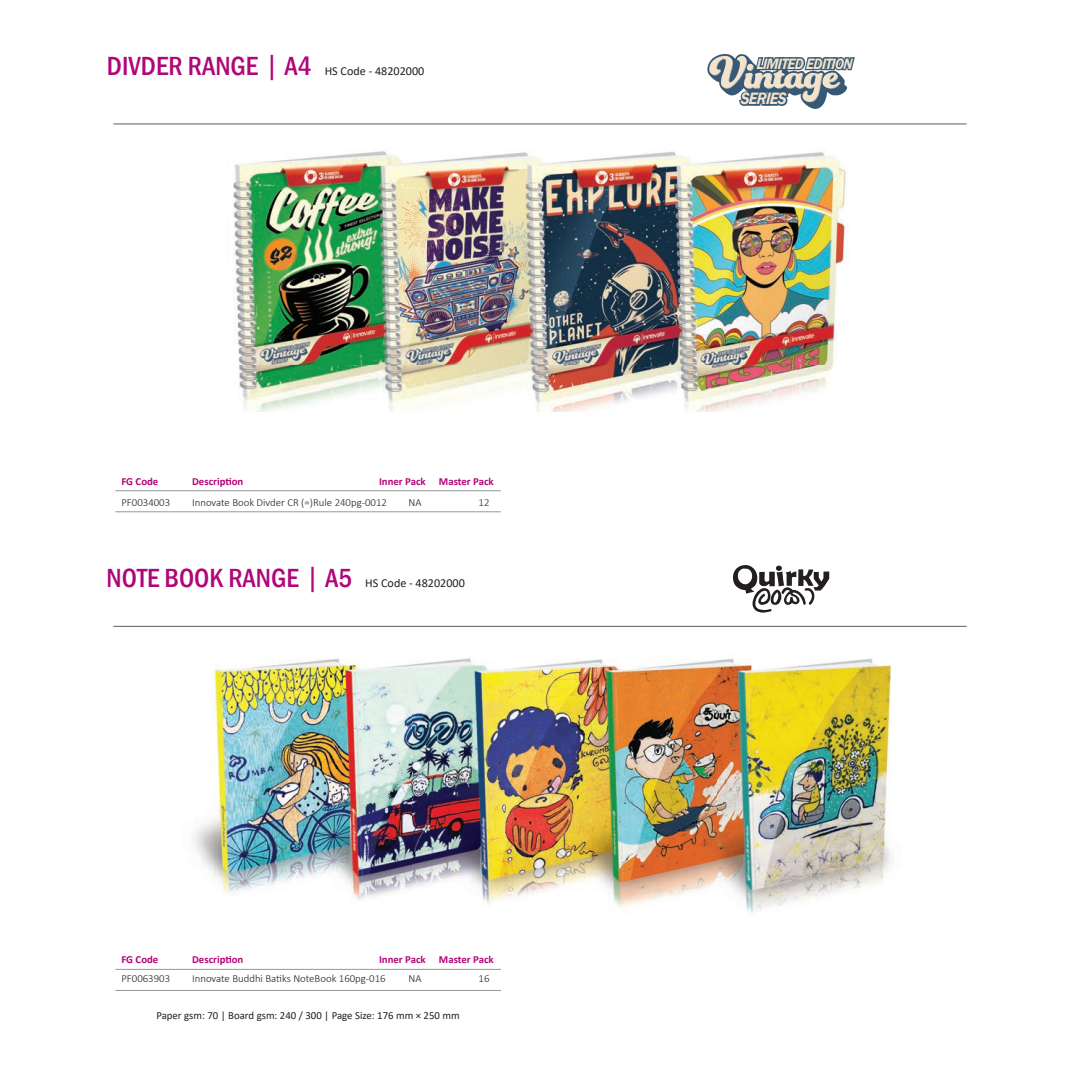
<style>
.page{position:relative;width:1080px;height:1080px;background:#fff}
.page>*{position:absolute;margin:0;border:0;box-sizing:border-box;transform-origin:0 0}
.t1{font:500 condensed 27px "Franklin Gothic";color:#af0678}
.t2{font:italic 600 16.95px "Franklin Gothic";color:#f3e3ca;scale:.89 1}
.t3{font:italic 600 15.45px "Franklin Gothic";letter-spacing:-.04em;color:#f3e3ca;scale:.89 1}
.t4{font:12.15px "Calibri";color:#231f20}
.t5{font:300 10.8px "Calibri";color:#231f20}
.t6{font:700 10.8px "Calibri";color:#af0678}
.t7{font:10.8px "Calibri";color:#231f20}
.s1{font-weight:400;font-stretch:normal;font-size:30px}
</style>
<div class="page">
<img style="left:233px;top:151px;width:616px;height:261px">
<img style="left:113px;top:625px;width:854px;height:289px">
<hr style="left:113px;top:123px;width:854px;height:2px;background:#6c6d70">
<svg style="left:707px;top:54px;width:148px;height:55px"></svg>
<svg style="left:733px;top:565px;width:96px;height:48px"></svg>
<hr style="left:115px;top:969px;width:386px;height:1px;background:#95979a">
<hr style="left:115px;top:990px;width:386px;height:1px;background:#95979a">
<hr style="left:115px;top:490px;width:386px;height:1px;background:#95979a">
<hr style="left:115px;top:511px;width:386px;height:1px;background:#95979a">
<hr style="left:113px;top:626px;width:854px;height:1px;background:#6c6d70">
<h1 class="t1" style="left:107px;top:48px;width:206px">DIVDER RANGE <span class="s1">|</span> A4</h1>
<p class="t4" style="left:325px;top:62px;width:101px">HS Code - 48202000</p>
<p class="t6" style="left:121px;top:474px;width:38px">FG Code</p>
<p class="t6" style="left:192px;top:474px;width:53px">Description</p>
<p class="t6" style="left:379px;top:474px;width:116px">Inner Pack Master Pack</p>
<p class="t5" style="left:121px;top:496px;width:50px">PF0034003</p>
<p class="t5" style="left:192px;top:496px;width:196px">Innovate Book Divder CR (=)Rule 240pg-0012</p>
<p class="t5" style="left:409px;top:496px;width:14px">NA</p>
<p class="t5" style="left:479px;top:496px;width:12px">12</p>
<h1 class="t1" style="left:107px;top:560px;width:247px">NOTE BOOK RANGE <span class="s1">|</span> A5</h1>
<p class="t4" style="left:365px;top:574px;width:101px">HS Code - 48202000</p>
<p class="t6" style="left:121px;top:952px;width:38px">FG Code</p>
<p class="t6" style="left:192px;top:952px;width:53px">Description</p>
<p class="t6" style="left:379px;top:952px;width:116px">Inner Pack Master Pack</p>
<p class="t5" style="left:121px;top:972px;width:50px">PF0063903</p>
<p class="t5" style="left:192px;top:972px;width:195px">Innovate Buddhi Batiks NoteBook 160pg-016</p>
<p class="t5" style="left:409px;top:972px;width:14px">NA</p>
<p class="t5" style="left:479px;top:972px;width:12px">16</p>
<p class="t7" style="left:156px;top:1008px;width:305px">Paper gsm: 70 | Board gsm: 240 / 300 | Page Size: 176 mm × 250 mm</p>
<h3 class="t3" style="left:757px;top:54px;width:111px">LIMITED EDITION</h3>
<h2 class="t2" style="left:740px;top:88px;width:55px">SERIES</h2>
</div>
